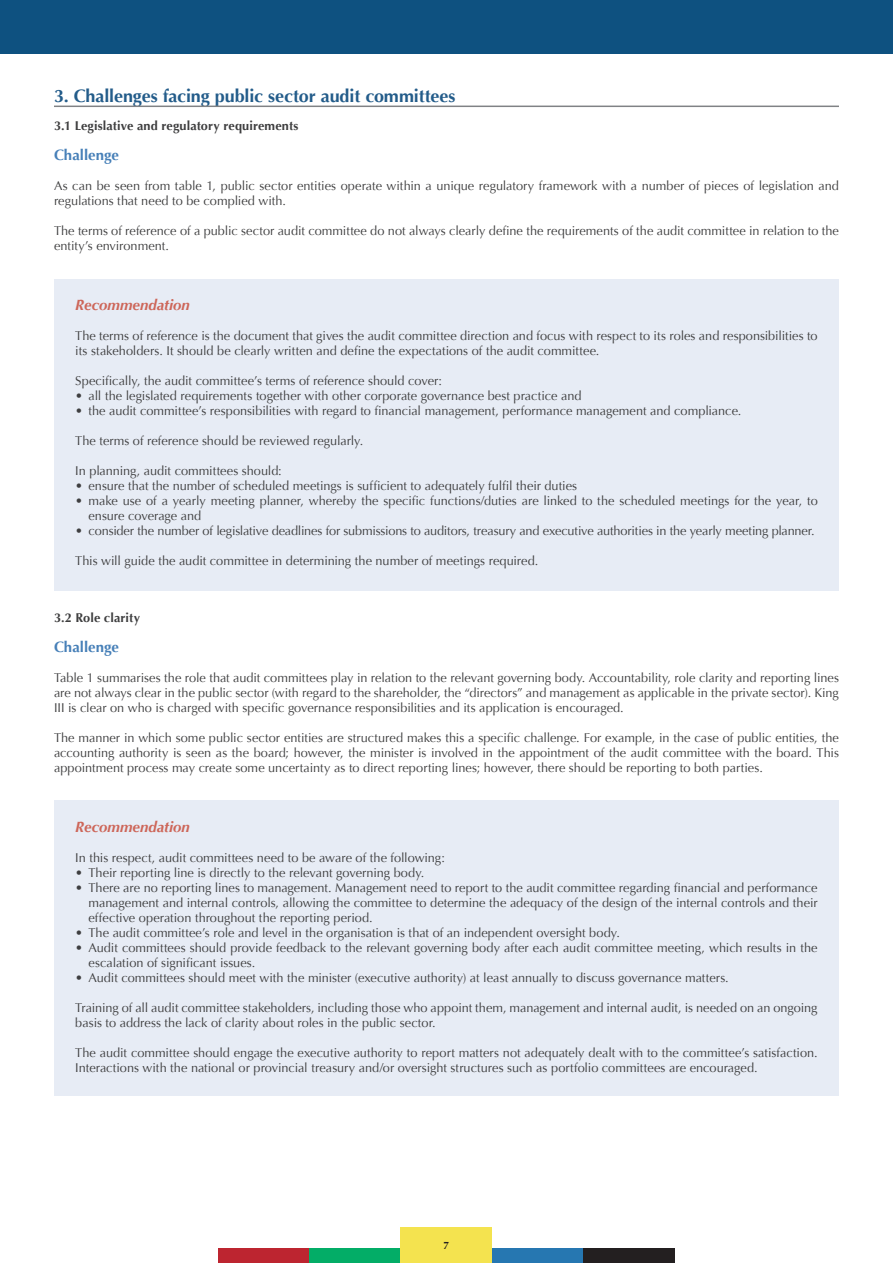
<style>
.page{position:relative;width:893px;height:1263px;background:#fff}
.page>*{position:absolute;margin:0;border:0;box-sizing:border-box;transform-origin:0 0}
.t1{font:700 18px "Optima";letter-spacing:-.005em;color:#235c8a}
.t2{font:italic 700 15px "Optima";color:#cd6659}
.t3{font:700 15px "Optima";color:#4780b8}
.t4{font:12.75px/15px "Optima";color:#3e3e3f}
.t5{font:700 12.75px "Optima";letter-spacing:.01em;color:#3e3e3f}
.t6{font:700 10.5px "Optima";color:#231f20}
</style>
<div class="page">
<div style="left:219px;top:1248px;width:91px;height:15px;background:#bd2530"></div>
<div style="left:310px;top:1248px;width:91px;height:15px;background:#03ad67"></div>
<div style="left:401px;top:1227px;width:91px;height:36px;background:#f4e34f"></div>
<div style="left:492px;top:1248px;width:91px;height:15px;background:#2677b1"></div>
<div style="left:583px;top:1248px;width:91px;height:15px;background:#231f20"></div>
<div style="left:54px;top:280px;width:785px;height:311px;background:#e7ecf5"></div>
<div style="left:54px;top:800px;width:785px;height:296px;background:#e7ecf5"></div>
<div style="left:0;top:0;width:893px;height:53px;background:#0e5180"></div>
<hr style="left:54px;top:106px;width:785px;height:1px;background:#808285">
<h1 class="t1" style="left:54px;top:85px;width:403px">3. Challenges facing public sector audit committees</h1>
<p class="t5" style="left:54px;top:118px;width:246px">3.1 Legislative and regulatory requirements</p>
<p class="t3" style="left:54px;top:146px;width:67px">Challenge</p>
<p class="t4" style="left:54px;top:178px;width:786px">As can be seen from table 1, public sector entities operate within a unique regulatory framework with a number of pieces of legislation and regulations that need to be complied with.</p>
<p class="t4" style="left:54px;top:223px;width:786px">The terms of reference of a public sector audit committee do not always clearly define the requirements of the audit committee in relation to the entity’s environment.</p>
<p class="t2" style="left:75px;top:296px;width:116px">Recommendation</p>
<p class="t4" style="left:75px;top:328px;width:744px">The terms of reference is the document that gives the audit committee direction and focus with respect to its roles and responsibilities to its stakeholders. It should be clearly written and define the expectations of the audit committee.</p>
<p class="t4" style="left:75px;top:373px;width:368px">Specifically, the audit committee’s terms of reference should cover:</p>
<p class="t4" style="left:75px;top:388px;width:508px">• all the legislated requirements together with other corporate governance best practice and</p>
<p class="t4" style="left:75px;top:403px;width:668px">• the audit committee’s responsibilities with regard to financial management, performance management and compliance.</p>
<p class="t4" style="left:75px;top:433px;width:290px">The terms of reference should be reviewed regularly.</p>
<p class="t4" style="left:75px;top:463px;width:208px">In planning, audit committees should:</p>
<p class="t4" style="left:75px;top:478px;width:503px">• ensure that the number of scheduled meetings is sufficient to adequately fulfil their duties</p>
<p class="t4" style="left:88px;top:493px;width:731px;text-indent:-13px">• make use of a yearly meeting planner, whereby the specific functions/duties are linked to the scheduled meetings for the year, to ensure coverage and</p>
<p class="t4" style="left:75px;top:523px;width:741px">• consider the number of legislative deadlines for submissions to auditors, treasury and executive authorities in the yearly meeting planner.</p>
<p class="t4" style="left:75px;top:553px;width:465px">This will guide the audit committee in determining the number of meetings required.</p>
<p class="t5" style="left:54px;top:610px;width:88px">3.2 Role clarity</p>
<p class="t3" style="left:54px;top:638px;width:67px">Challenge</p>
<p class="t4" style="left:54px;top:670px;width:786px;text-align:justify">Table 1 summarises the role that audit committees play in relation to the relevant governing body. Accountability, role clarity and reporting lines are not always clear in the public sector (with regard to the shareholder, the “directors” and management as applicable in the private sector). King III is clear on who is charged with specific governance responsibilities and its application is encouraged.</p>
<p class="t4" style="left:54px;top:730px;width:786px;text-align:justify">The manner in which some public sector entities are structured makes this a specific challenge. For example, in the case of public entities, the accounting authority is seen as the board; however, the minister is involved in the appointment of the audit committee with the board. This appointment process may create some uncertainty as to direct reporting lines; however, there should be reporting to both parties.</p>
<p class="t2" style="left:75px;top:818px;width:116px">Recommendation</p>
<p class="t4" style="left:75px;top:850px;width:371px">In this respect, audit committees need to be aware of the following:</p>
<p class="t4" style="left:75px;top:865px;width:351px">• Their reporting line is directly to the relevant governing body.</p>
<p class="t4" style="left:88px;top:880px;width:731px;text-align:justify;text-indent:-13px">• There are no reporting lines to management. Management need to report to the audit committee regarding financial and performance management and internal controls, allowing the committee to determine the adequacy of the design of the internal controls and their effective operation throughout the reporting period.</p>
<p class="t4" style="left:75px;top:925px;width:546px">• The audit committee’s role and level in the organisation is that of an independent oversight body.</p>
<p class="t4" style="left:88px;top:940px;width:731px;text-indent:-13px">• Audit committees should provide feedback to the relevant governing body after each audit committee meeting, which results in the escalation of significant issues.</p>
<p class="t4" style="left:75px;top:970px;width:655px">• Audit committees should meet with the minister (executive authority) at least annually to discuss governance matters.</p>
<p class="t4" style="left:75px;top:1000px;width:744px">Training of all audit committee stakeholders, including those who appoint them, management and internal audit, is needed on an ongoing basis to address the lack of clarity about roles in the public sector.</p>
<p class="t4" style="left:75px;top:1045px;width:744px">The audit committee should engage the executive authority to report matters not adequately dealt with to the committee’s satisfaction.<br>Interactions with the national or provincial treasury and/or oversight structures such as portfolio committees are encouraged.</p>
<p class="t6" style="left:444px;top:1239px;width:7px">7</p>
</div>
